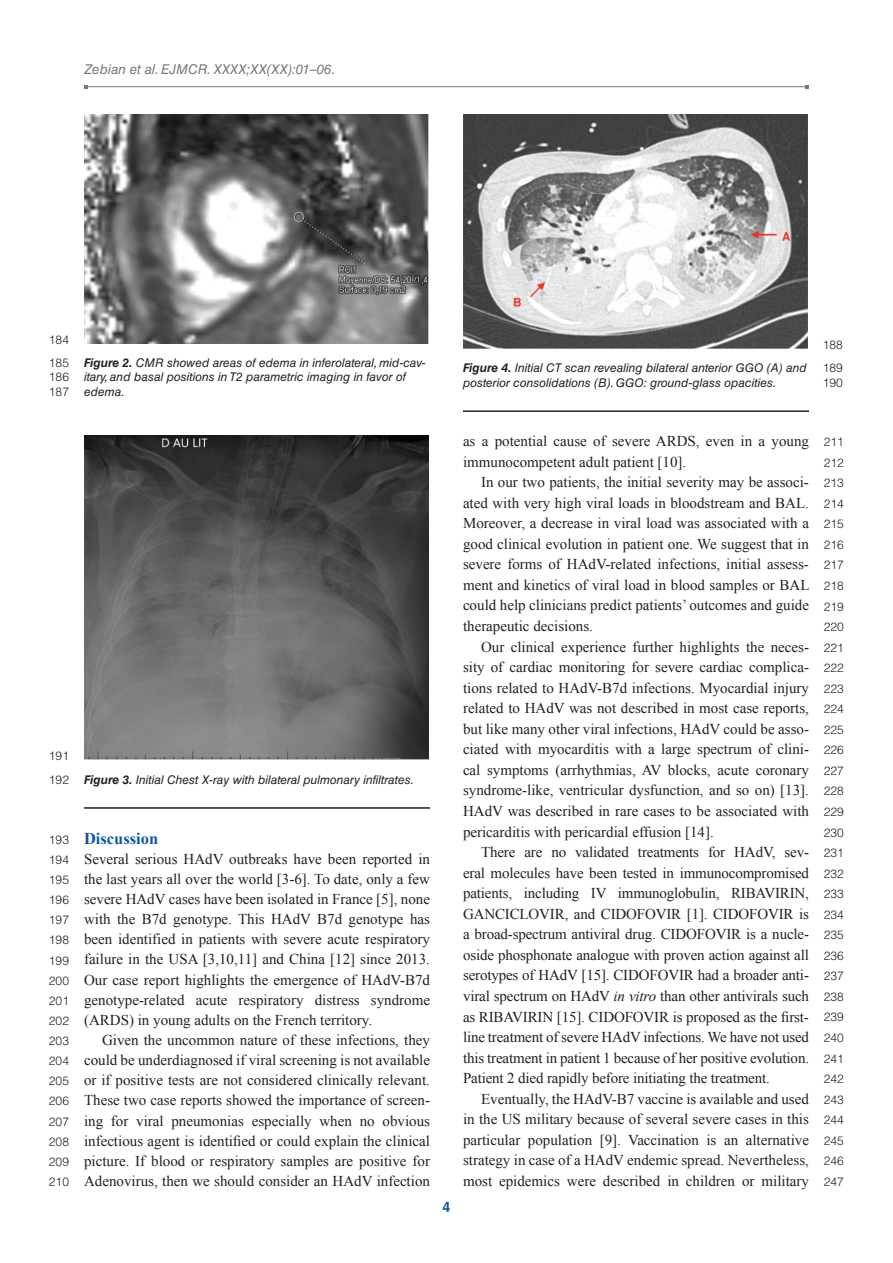
<style>
.page{position:relative;width:893px;height:1263px;background:#fff}
.page>*{position:absolute;margin:0;border:0;box-sizing:border-box;transform-origin:0 0}
.t1{font:700 16.5px "Times New Roman";color:#1055a4}
.t2{font:15px/20.5px "Times New Roman";color:#231f20;text-align:justify}
.t3{font:700 14.25px "Helvetica LT Std";color:#1055a4}
.t4{font:italic 13.5px "Helvetica LT Std";color:#76787b}
.t5{font:italic 12px/14.4px "Helvetica LT Std";color:#231f20}
.t6{font:300 12px/20.5px "Helvetica LT Std";color:#231f20}
.s1{font-weight:700}
.s2{font-style:italic}
</style>
<div class="page">
<hr style="left:85px;top:86px;width:722px;height:1px;background:#76787b">
<img style="left:84px;top:114px;width:345px;height:230px">
<img style="left:84px;top:436px;width:345px;height:324px">
<img style="left:463px;top:114px;width:345px;height:235px">
<hr style="left:463px;top:410px;width:346px;height:2px;background:#231f20">
<hr style="left:84px;top:807px;width:346px;height:2px;background:#231f20">
<p class="t4" style="left:84px;top:61px;width:253px">Zebian et al. EJMCR. XXXX;XX(XX):01–06.</p>
<p class="t6" style="left:49px;top:328px;width:22px;line-height:23.4px">184<br>185</p>
<p class="t6" style="left:49px;top:370px;width:22px;line-height:14.4px">186<br>187</p>
<p class="t5" style="left:84px;top:356px;width:343px"><span class="s1">Figure 2.</span> CMR showed areas of edema in inferolateral, mid-cav&shy;itary, and basal positions in T2 parametric imaging in favor of edema.</p>
<p class="t5" style="left:463px;top:361px;width:345px"><span class="s1">Figure 4.</span> Initial CT scan revealing bilateral anterior GGO (A) and posterior consolidations (B). GGO: ground-glass opacities.</p>
<p class="t6" style="left:823px;top:333px;width:22px;line-height:23.4px">188<br>189</p>
<p class="t6" style="left:823px;top:372px;width:22px">190</p>
<p class="t6" style="left:49px;top:744px;width:22px;line-height:23.4px">191<br>192</p>
<p class="t6" style="left:49px;top:829px;width:22px;line-height:20.1px;text-align:justify">193<br>194<br>195<br>196<br>197<br>198<br>199<br>200<br>201<br>202<br>203<br>204<br>205<br>206<br>207<br>208<br>209<br>210</p>
<p class="t5" style="left:84px;top:772px;width:331px"><span class="s1">Figure 3.</span> Initial Chest X-ray with bilateral pulmonary infiltrates.</p>
<p class="t1" style="left:84px;top:827px;width:76px">Discussion</p>
<p class="t2" style="left:84px;top:848px;width:347px;line-height:20.1px">Several serious HAdV outbreaks have been reported in the last years all over the world [3-6]. To date, only a few severe HAdV cases have been isolated in France [5], none with the B7d genotype. This HAdV B7d genotype has been identified in patients with severe acute respiratory failure in the USA [3,10,11] and China [12] since 2013.<br>Our case report highlights the emergence of HAdV-B7d genotype-related acute respiratory distress syndrome (ARDS) in young adults on the French territory.</p>
<p class="t2" style="left:84px;top:1030px;width:347px;line-height:20.1px;text-indent:18px">Given the uncommon nature of these infections, they could be underdiagnosed if viral screening is not available or if positive tests are not considered clinically relevant.<br>These two case reports showed the importance of screen&shy;ing for viral pneumonias especially when no obvious infectious agent is identified or could explain the clinical picture. If blood or respiratory samples are positive for Adenovirus, then we should consider an HAdV infection</p>
<p class="t3" style="left:442px;top:1198px;width:9px">4</p>
<p class="t2" style="left:463px;top:430px;width:347px">as a potential cause of severe ARDS, even in a young immunocompetent adult patient [10].</p>
<p class="t2" style="left:463px;top:472px;width:348px;text-indent:18px">In our two patients, the initial severity may be associ&shy;ated with very high viral loads in bloodstream and BAL.<br>Moreover, a decrease in viral load was associated with a good clinical evolution in patient one. We suggest that in severe forms of HAdV-related infections, initial assess&shy;ment and kinetics of viral load in blood samples or BAL could help clinicians predict patients’ outcomes and guide therapeutic decisions.</p>
<p class="t2" style="left:463px;top:636px;width:347px;text-indent:18px">Our clinical experience further highlights the neces&shy;sity of cardiac monitoring for severe cardiac complica&shy;tions related to HAdV-B7d infections. Myocardial injury related to HAdV was not described in most case reports, but like many other viral infections, HAdV could be asso&shy;ciated with myocarditis with a large spectrum of clini&shy;cal symptoms (arrhythmias, AV blocks, acute coronary syndrome-like, ventricular dysfunction, and so on) [13].<br>HAdV was described in rare cases to be associated with pericarditis with pericardial effusion [14].</p>
<p class="t2" style="left:463px;top:841px;width:348px;text-indent:18px">There are no validated treatments for HAdV, sev&shy;eral molecules have been tested in immunocompromised patients, including IV immunoglobulin, RIBAVIRIN, GANCICLOVIR, and CIDOFOVIR [1]. CIDOFOVIR is a broad-spectrum antiviral drug. CIDOFOVIR is a nucle&shy;oside phosphonate analogue with proven action against all serotypes of HAdV [15]. CIDOFOVIR had a broader anti&shy;viral spectrum on HAdV <span class="s2">in vitro</span> than other antivirals such as RIBAVIRIN [15]. CIDOFOVIR is proposed as the first&shy;line treatment of severe HAdV infections. We have not used this treatment in patient 1 because of her positive evolution.<br>Patient 2 died rapidly before initiating the treatment.</p>
<p class="t2" style="left:463px;top:1088px;width:347px;text-indent:18px">Eventually, the HAdV-B7 vaccine is available and used in the US military because of several severe cases in this particular population [9]. Vaccination is an alternative strategy in case of a HAdV endemic spread. Nevertheless, most epidemics were described in children or military</p>
<p class="t6" style="left:824px;top:431px;width:22px;text-align:justify">211<br>212<br>213<br>214<br>215<br>216<br>217<br>218<br>219<br>220<br>221<br>222<br>223<br>224<br>225<br>226<br>227<br>228<br>229<br>230<br>231<br>232<br>233<br>234<br>235<br>236<br>237<br>238<br>239<br>240<br>241<br>242<br>243<br>244<br>245<br>246<br>247</p>
</div>
